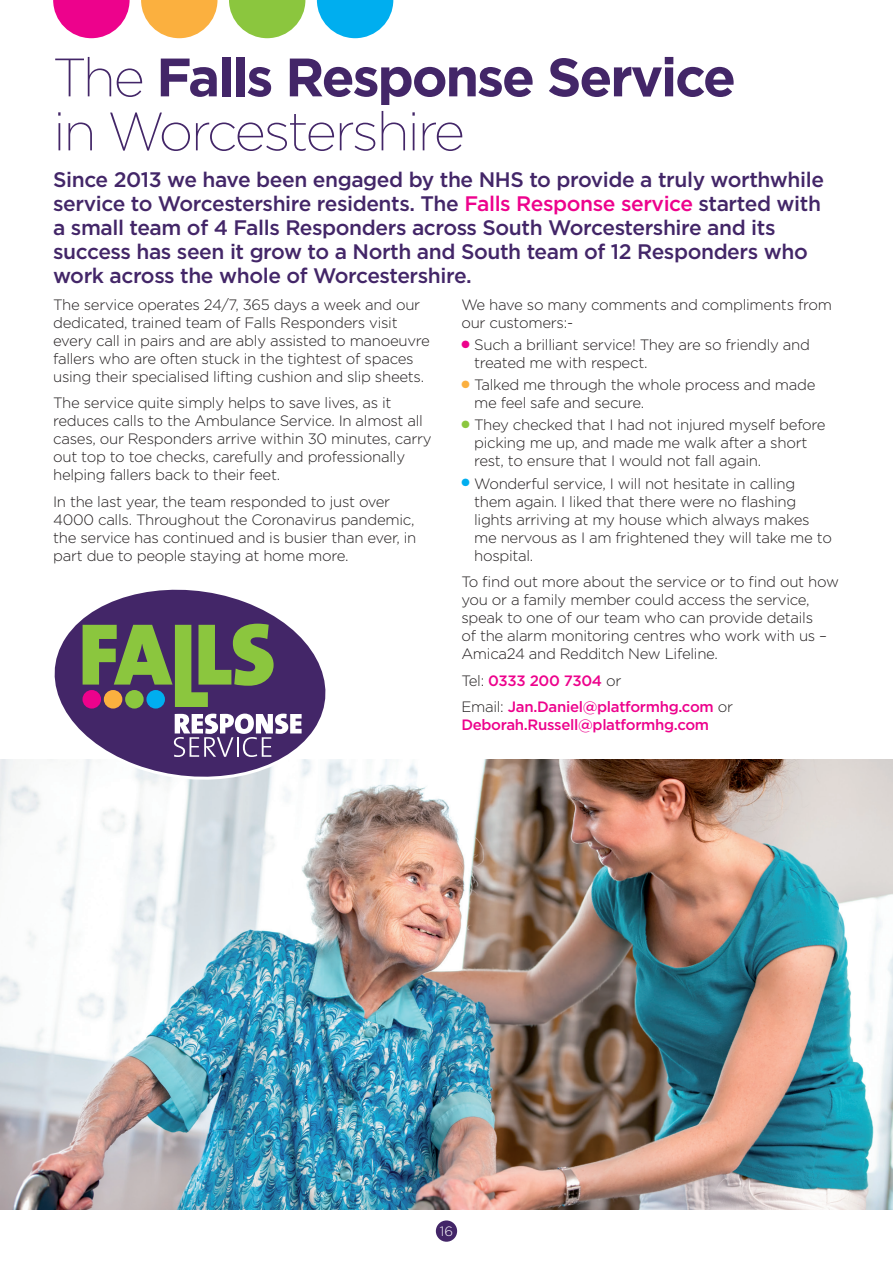
<style>
.page{position:relative;width:893px;height:1263px;background:#fff}
.page>*{position:absolute;margin:0;border:0;box-sizing:border-box;transform-origin:0 0}
.t1{font:700 54px/54px "Gotham";letter-spacing:-.04em;color:#432668}
.t2{font:500 21px/24px "Gotham";letter-spacing:-.02em;color:#432668}
.t3{font:300 15px/18px "Gotham";letter-spacing:-.02em;color:#231f20}
.t4{font:500 15px/18px "Gotham";letter-spacing:-.02em;color:#ed028c}
.t5{font:300 13.5px "Gotham";color:#fff}
.s1{font-weight:200}
.s2{color:#ed028c}
.s3{color:#fbb03f}
.s4{color:#8bc63e}
.s5{color:#00aeef}
.s6{font-weight:300;color:#231f20}
</style>
<div class="page">
<img style="left:0;top:759px;width:893px;height:451px">
<svg style="left:53px;top:0;width:77px;height:38px"></svg>
<svg style="left:141px;top:0;width:76px;height:38px"></svg>
<svg style="left:229px;top:0;width:76px;height:38px"></svg>
<svg style="left:317px;top:0;width:76px;height:38px"></svg>
<svg style="left:34px;top:589px;width:312px;height:203px"></svg>
<svg style="left:83px;top:624px;width:191px;height:83px;background:#697b51"></svg>
<svg style="left:174px;top:714px;width:128px;height:43px"></svg>
<div style="left:83px;top:690px;width:18px;height:18px;background:#ed028c;border-radius:50%"></div>
<div style="left:104px;top:690px;width:18px;height:18px;background:#fbb03f;border-radius:50%"></div>
<div style="left:125px;top:690px;width:19px;height:18px;background:#8bc63e;border-radius:50%"></div>
<div style="left:146px;top:690px;width:19px;height:18px;background:#00aeef;border-radius:50%"></div>
<div style="left:436px;top:1220px;width:21px;height:22px;background:#432668;border-radius:50%"></div>
<p class="t1" style="left:53px;top:50px;width:684px"><span class="s1">The</span> Falls Response Service <span class="s1">in Worcestershire</span></p>
<p class="t2" style="left:53px;top:167px;width:772px">Since 2013 we have been engaged by the NHS to provide a truly worthwhile service to Worcestershire residents. The <span class="s2">Falls Response service</span> started with a small team of 4 Falls Responders across South Worcestershire and its success has seen it grow to a North and South team of 12 Responders who work across the whole of Worcestershire.</p>
<p class="t3" style="left:53px;top:295px;width:378px">The service operates 24/7, 365 days a week and our dedicated, trained team of Falls Responders visit every call in pairs and are ably assisted to manoeuvre fallers who are often stuck in the tightest of spaces using their specialised lifting cushion and slip sheets.</p>
<p class="t3" style="left:53px;top:393px;width:380px">The service quite simply helps to save lives, as it reduces calls to the Ambulance Service. In almost all cases, our Responders arrive within 30 minutes, carry out top to toe checks, carefully and professionally helping fallers back to their feet.</p>
<p class="t3" style="left:53px;top:492px;width:365px">In the last year, the team responded to just over 4000 calls. Throughout the Coronavirus pandemic, the service has continued and is busier than ever, in part due to people staying at home more.</p>
<p class="t3" style="left:461px;top:295px;width:372px">We have so many comments and compliments from our customers:-</p>
<p class="t3" style="left:474px;top:335px;width:337px;text-indent:-13px"><span class="s2">●</span> Such a brilliant service! They are so friendly and treated me with respect.</p>
<p class="t3" style="left:474px;top:375px;width:343px;text-indent:-13px"><span class="s3">●</span> Talked me through the whole process and made me feel safe and secure.</p>
<p class="t3" style="left:474px;top:416px;width:353px;text-indent:-13px"><span class="s4">●</span> They checked that I had not injured myself before picking me up, and made me walk after a short rest, to ensure that I would not fall again.</p>
<p class="t3" style="left:474px;top:474px;width:359px;text-indent:-13px"><span class="s5">●</span> Wonderful service, I will not hesitate in calling them again. I liked that there were no flashing lights arriving at my house which always makes me nervous as I am frightened they will take me to hospital.</p>
<p class="t3" style="left:461px;top:572px;width:379px">To find out more about the service or to find out how you or a family member could access the service, speak to one of our team who can provide details<br>of the alarm monitoring centres who work with us – Amica24 and Redditch New Lifeline.</p>
<p class="t4" style="left:461px;top:671px;width:162px"><span class="s6">Tel:</span> 0333 200 7304 <span class="s6">or</span></p>
<p class="t4" style="left:461px;top:698px;width:273px"><span class="s6">Email:</span> Jan.Daniel@platformhg.com <span class="s6">or<br></span>Deborah.Russell@platformhg.com</p>
<p class="t5" style="left:440px;top:1223px;width:15px">16</p>
</div>
